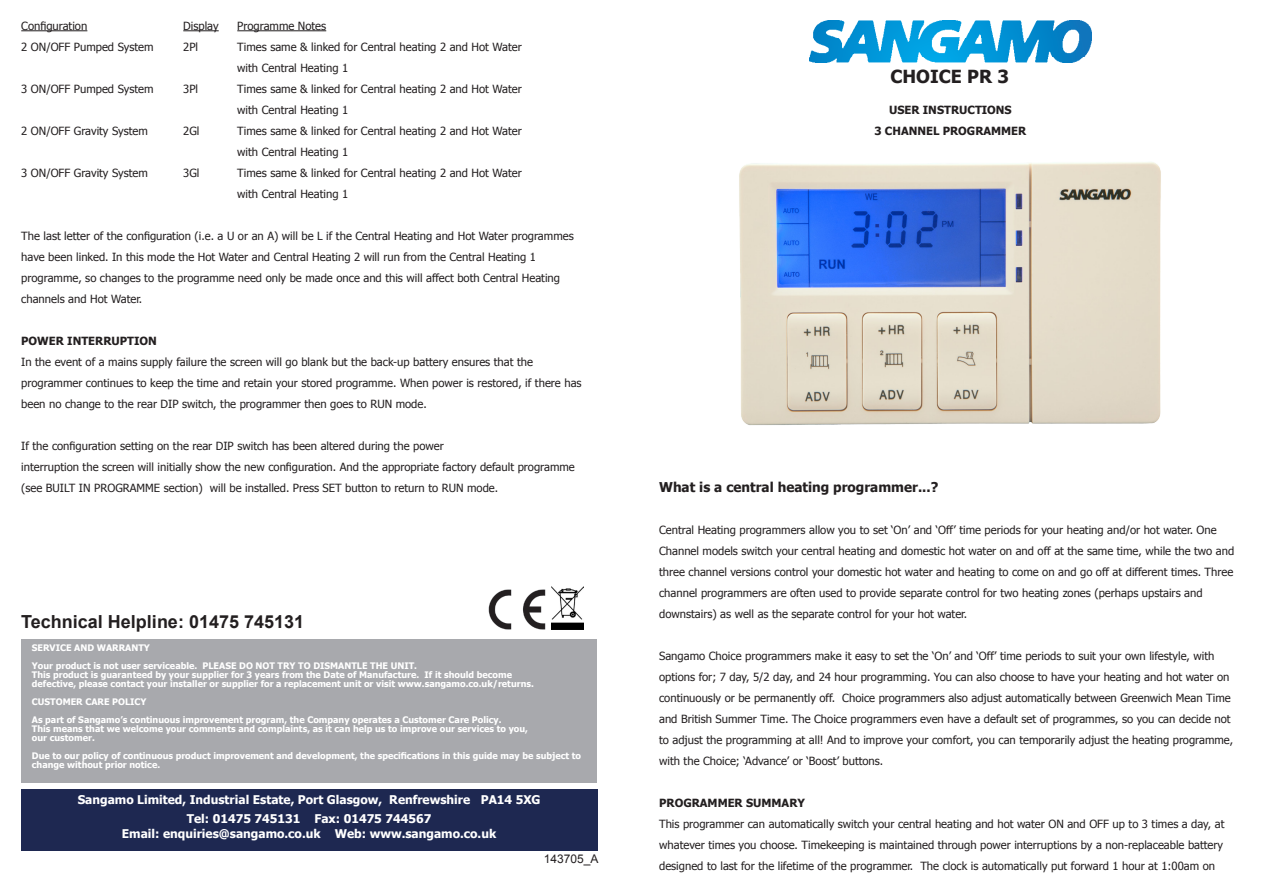
<style>
.page{position:relative;width:1263px;height:893px;background:#fff}
.page>*{position:absolute;margin:0;border:0;box-sizing:border-box;transform-origin:0 0}
.t1{font:700 18px "Arial";color:#231f20}
.t2{font:700 18px "Tahoma";color:#231f20}
.t3{font:700 13.5px "Tahoma";color:#231f20}
.t4{font:700 12px "Tahoma";color:#fff}
.t5{font:12px "Arial";color:#231f20}
.t6{font:11.25px/21px "Tahoma";color:#231f20}
.t7{font:700 11.25px "Tahoma";color:#231f20}
.t8{font:700 9px/9px "Tahoma";color:#fff}
</style>
<div class="page">
<hr style="left:21px;top:30px;width:66px;height:1px;background:#231f20">
<hr style="left:183px;top:30px;width:36px;height:1px;background:#231f20">
<hr style="left:237px;top:30px;width:89px;height:1px;background:#231f20">
<div style="left:21px;top:639px;width:575px;height:144px;background:#a8a9ad"></div>
<div style="left:21px;top:789px;width:576px;height:61px;background:#1e2851"></div>
<img style="left:552px;top:587px;width:32px;height:43px">
<img style="left:489px;top:589px;width:57px;height:41px">
<img style="left:809px;top:20px;width:282px;height:43px">
<img style="left:739px;top:162px;width:422px;height:263px">
<p class="t6" style="left:21px;top:15px;width:68px">Configuration</p>
<p class="t6" style="left:183px;top:15px;width:37px">Display</p>
<p class="t6" style="left:237px;top:15px;width:90px">Programme Notes</p>
<p class="t6" style="left:21px;top:36px;width:134px">2 ON/OFF Pumped System</p>
<p class="t6" style="left:183px;top:36px;width:16px">2Pl</p>
<p class="t6" style="left:237px;top:36px;width:286px">Times same &amp; linked for Central heating 2 and Hot Water with Central Heating 1</p>
<p class="t6" style="left:21px;top:78px;width:134px">3 ON/OFF Pumped System</p>
<p class="t6" style="left:183px;top:78px;width:16px">3Pl</p>
<p class="t6" style="left:237px;top:78px;width:286px">Times same &amp; linked for Central heating 2 and Hot Water with Central Heating 1</p>
<p class="t6" style="left:21px;top:120px;width:128px">2 ON/OFF Gravity System</p>
<p class="t6" style="left:183px;top:120px;width:18px">2Gl</p>
<p class="t6" style="left:237px;top:120px;width:286px">Times same &amp; linked for Central heating 2 and Hot Water with Central Heating 1</p>
<p class="t6" style="left:21px;top:162px;width:128px">3 ON/OFF Gravity System</p>
<p class="t6" style="left:183px;top:162px;width:18px">3Gl</p>
<p class="t6" style="left:237px;top:162px;width:286px">Times same &amp; linked for Central heating 2 and Hot Water with Central Heating 1</p>
<p class="t6" style="left:21px;top:225px;width:554px">The last letter of the configuration (i.e. a U or an A) will be L if the Central Heating and Hot Water programmes have been linked. In this mode the Hot Water and Central Heating 2 will run from the Central Heating 1</p>
<p class="t6" style="left:21px;top:267px;width:540px">programme, so changes to the programme need only be made once and this will affect both Central Heating</p>
<p class="t6" style="left:21px;top:288px;width:123px">channels and Hot Water.</p>
<p class="t7" style="left:21px;top:333px;width:137px">POWER INTERRUPTION</p>
<p class="t6" style="left:21px;top:351px;width:513px">In the event of a mains supply failure the screen will go blank but the back-up battery ensures that the</p>
<p class="t6" style="left:21px;top:372px;width:562px">programmer continues to keep the time and retain your stored programme. When power is restored, if there has been no change to the rear DIP switch, the programmer then goes to RUN mode.</p>
<p class="t6" style="left:21px;top:435px;width:424px">If the configuration setting on the rear DIP switch has been altered during the power</p>
<p class="t6" style="left:21px;top:456px;width:555px">interruption the screen will initially show the new configuration. And the appropriate factory default programme (see BUILT IN PROGRAMME section) will be installed. Press SET button to return to RUN mode.</p>
<p class="t1" style="left:21px;top:610px;width:284px">Technical Helpline: 01475 745131</p>
<p class="t8" style="left:32px;top:643px;width:120px">SERVICE AND WARRANTY</p>
<p class="t8" style="left:32px;top:661px;width:387px">Your product is not user serviceable. PLEASE DO NOT TRY TO DISMANTLE THE UNIT.</p>
<p class="t8" style="left:32px;top:670px;width:482px">This product is guaranteed by your supplier for 3 years from the Date of Manufacture. If it should become</p>
<p class="t8" style="left:32px;top:679px;width:503px">defective, please contact your installer or supplier for a replacement unit or visit www.sangamo.co.uk/returns.</p>
<p class="t8" style="left:32px;top:697px;width:116px">CUSTOMER CARE POLICY</p>
<p class="t8" style="left:32px;top:715px;width:471px">As part of Sangamo’s continuous improvement program, the Company operates a Customer Care Policy.</p>
<p class="t8" style="left:32px;top:724px;width:498px">This means that we welcome your comments and complaints, as it can help us to improve our services to you,</p>
<p class="t8" style="left:32px;top:733px;width:64px">our customer.</p>
<p class="t8" style="left:32px;top:751px;width:551px">Due to our policy of continuous product improvement and development, the specifications in this guide may be subject to change without prior notice.</p>
<p class="t4" style="left:78px;top:792px;width:464px">Sangamo Limited, Industrial Estate, Port Glasgow, Renfrewshire PA14 5XG</p>
<p class="t4" style="left:187px;top:810px;width:246px">Tel: 01475 745131 Fax: 01475 744567</p>
<p class="t4" style="left:122px;top:825px;width:376px">Email: enquiries@sangamo.co.uk Web: www.sangamo.co.uk</p>
<p class="t5" style="left:544px;top:851px;width:56px">143705_A</p>
<p class="t2" style="left:890px;top:64px;width:120px">CHOICE PR 3</p>
<p class="t7" style="left:889px;top:102px;width:124px">USER INSTRUCTIONS</p>
<p class="t7" style="left:874px;top:123px;width:153px">3 CHANNEL PROGRAMMER</p>
<p class="t3" style="left:659px;top:477px;width:281px">What is a central heating programmer...?</p>
<p class="t6" style="left:659px;top:519px;width:577px">Central Heating programmers allow you to set ‘On’ and ‘Off’ time periods for your heating and/or hot water. One Channel models switch your central heating and domestic hot water on and off at the same time, while the two and three channel versions control your domestic hot water and heating to come on and go off at different times. Three channel programmers are often used to provide separate control for two heating zones (perhaps upstairs and downstairs) as well as the separate control for your hot water.</p>
<p class="t6" style="left:659px;top:645px;width:576px">Sangamo Choice programmers make it easy to set the ‘On’ and ‘Off’ time periods to suit your own lifestyle, with options for; 7 day, 5/2 day, and 24 hour programming. You can also choose to have your heating and hot water on continuously or be permanently off. Choice programmers also adjust automatically between Greenwich Mean Time and British Summer Time. The Choice programmers even have a default set of programmes, so you can decide not to adjust the programming at all! And to improve your comfort, you can temporarily adjust the heating programme, with the Choice; ‘Advance’ or ‘Boost’ buttons.</p>
<p class="t7" style="left:659px;top:795px;width:147px">PROGRAMMER SUMMARY</p>
<p class="t6" style="left:659px;top:813px;width:567px;text-align:justify">This programmer can automatically switch your central heating and hot water ON and OFF up to 3 times a day, at whatever times you choose. Timekeeping is maintained through power interruptions by a non-replaceable battery designed to last for the lifetime of the programmer. The clock is automatically put forward 1 hour at 1:00am on</p>
</div>
